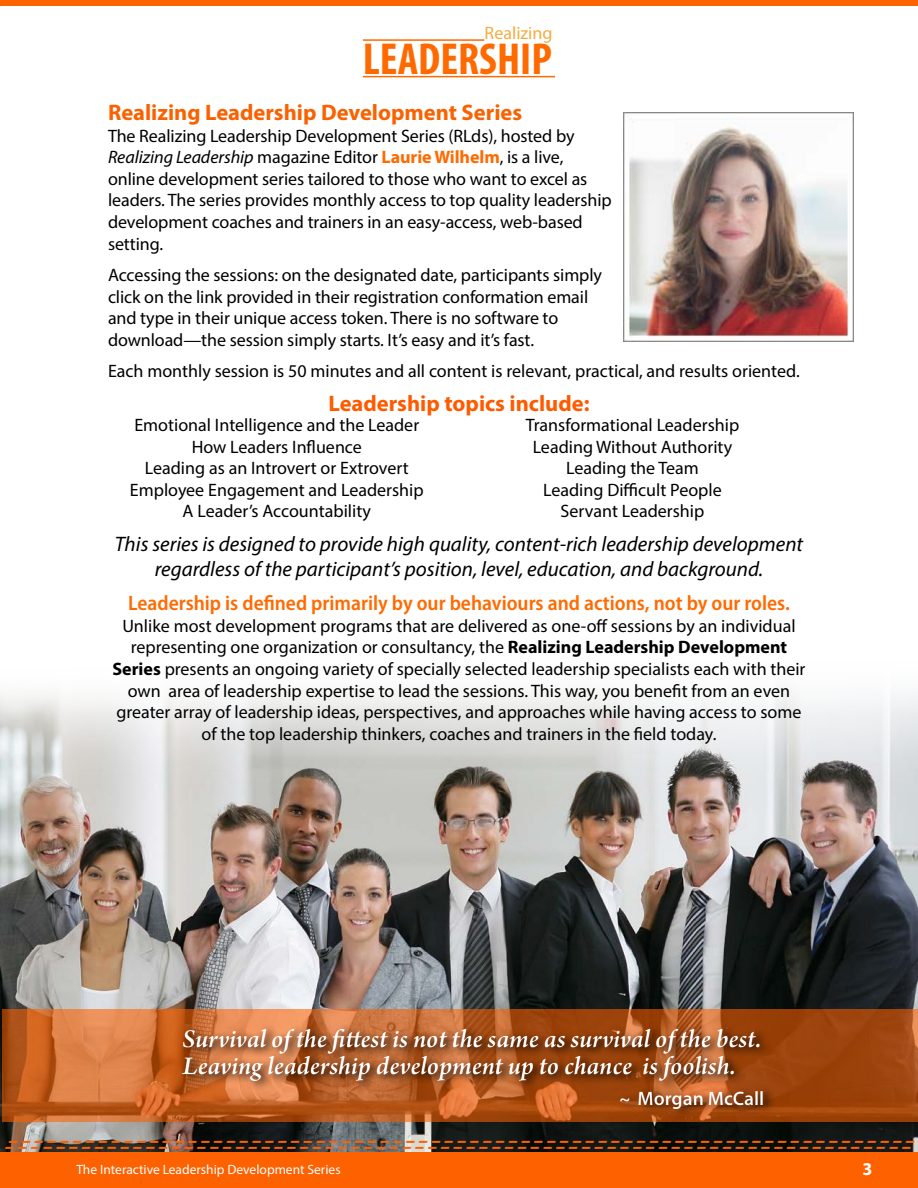
<style>
.page{position:relative;width:918px;height:1188px;background:#fff}
.page>*{position:absolute;margin:0;border:0;box-sizing:border-box;transform-origin:0 0}
.t1{font:700 condensed 45px "Myriad Pro";color:#ff6a00}
.t2{font:36px "Minion Pro";color:#fe6100}
.t3{font:italic 600 27px/27px "Arno Pro";letter-spacing:-.005em;color:#fff}
.t4{font:700 22.5px "Myriad Pro";color:#fa6101}
.t5{font:700 22.5px "Myriad Pro";color:#fe5b00}
.t6{font:italic 21px/25.2px "Myriad Pro";color:#000;text-align:center}
.t7{font:600 semi-condensed 21px "Myriad Pro";color:#ff6a00}
.t8{font:600 19.5px "Myriad Pro";color:#fff}
.t9{font:18px/21.6px "Myriad Pro";color:#000;text-align:center}
.t10{font:18px "Myriad Pro";color:#f3ac41}
.t11{font:700 18px "Myriad Pro";color:#fff}
.t12{font:13.5px "Myriad Pro";color:#fff}
.s1{font-style:italic}
.s2{font-weight:700;color:#ff6a00}
.s3{font-weight:700}
.s4{font-size:18px}
</style>
<div class="page">
<hr style="left:363px;top:39px;width:121px;height:2px;background:#ff6a00">
<hr style="left:363px;top:76px;width:192px;height:1px;background:#ff6a00">
<img style="left:0;top:691px;width:918px;height:474px">
<svg style="left:2px;top:1009px;width:916px;height:112px;background:#ba5e25"></svg>
<div style="left:1px;top:0;width:917px;height:6px;background:#fe6100"></div>
<div style="left:1px;top:1152px;width:917px;height:36px;background:#fe6100"></div>
<div style="left:179px;top:1024px;width:597px;height:95px;background:#000;opacity:.89"></div>
<div style="left:151px;top:1023px;width:654px;height:88px;background:#fff;opacity:.75"></div>
<img style="left:623px;top:112px;width:230px;height:229px">
<p class="t10" style="left:485px;top:22px;width:69px">Realizing</p>
<h1 class="t1" style="left:363px;top:31px;width:191px">LEADERSHIP</h1>
<p class="t4" style="left:108px;top:98px;width:416px">Realizing Leadership Development Series</p>
<p class="t9" style="left:108px;top:125px;width:505px;text-align:left">The Realizing Leadership Development Series (RLds), hosted by <span class="s1">Realizing Leadership</span> magazine Editor <span class="s2">Laurie Wilhelm</span>, is a live, online development series tailored to those who want to excel as leaders. The series provides monthly access to top quality leadership development coaches and trainers in an easy-access, web-based setting.</p>
<p class="t9" style="left:108px;top:264px;width:496px;text-align:left">Accessing the sessions: on the designated date, participants simply click on the link provided in their registration conformation email and type in their unique access token. There is no software to download—the session simply starts. It’s easy and it’s fast.</p>
<p class="t9" style="left:108px;top:360px;width:693px">Each monthly session is 50 minutes and all content is relevant, practical, and results oriented.</p>
<p class="t5" style="left:328px;top:389px;width:263px">Leadership topics include:</p>
<p class="t9" style="left:130px;top:414px;width:295px">Emotional Intelligence and the Leader<br>How Leaders Influence<br>Leading as an Introvert or Extrovert<br>Employee Engagement and Leadership<br>A Leader’s Accountability</p>
<p class="t9" style="left:526px;top:414px;width:215px">Transformational Leadership<br>Leading Without Authority<br>Leading the Team<br>Leading Difficult People<br>Servant Leadership</p>
<p class="t6" style="left:115px;top:531px;width:690px">This series is designed to provide high quality, content-rich leadership development regardless of the participant’s position, level, education, and background.</p>
<p class="t7" style="left:128px;top:590px;width:663px">Leadership is defined primarily by our behaviours and actions, not by our roles.</p>
<p class="t9" style="left:112px;top:615px;width:695px">Unlike most development programs that are delivered as one-off sessions by an individual representing one organization or consultancy, the <span class="s3">Realizing Leadership Development Series</span> presents an ongoing variety of specially selected leadership specialists each with their own area of leadership expertise to lead the sessions. This way, you benefit from an even greater array of leadership ideas, perspectives, and approaches while having access to some of the top leadership thinkers, coaches and trainers in the field today.</p>
<h3 class="t3" style="left:182px;top:1027px;width:580px">Survival of the fittest is not the same as survival of the best.<br>Leaving leadership development up to chance is foolish.</h3>
<p class="t8" style="left:619px;top:1086px;width:146px"><span class="s4">~</span> Morgan McCall</p>
<h2 class="t2" style="left:7px;top:1115px;width:911px">-----------------------------------------------------------------------</h2>
<p class="t12" style="left:76px;top:1161px;width:266px">The Interactive Leadership Development Series</p>
<h2 class="t2" style="left:3px;top:1120px;width:911px">-----------------------------------------------------------------------</h2>
<p class="t11" style="left:862px;top:1157px;width:11px">3</p>
</div>
